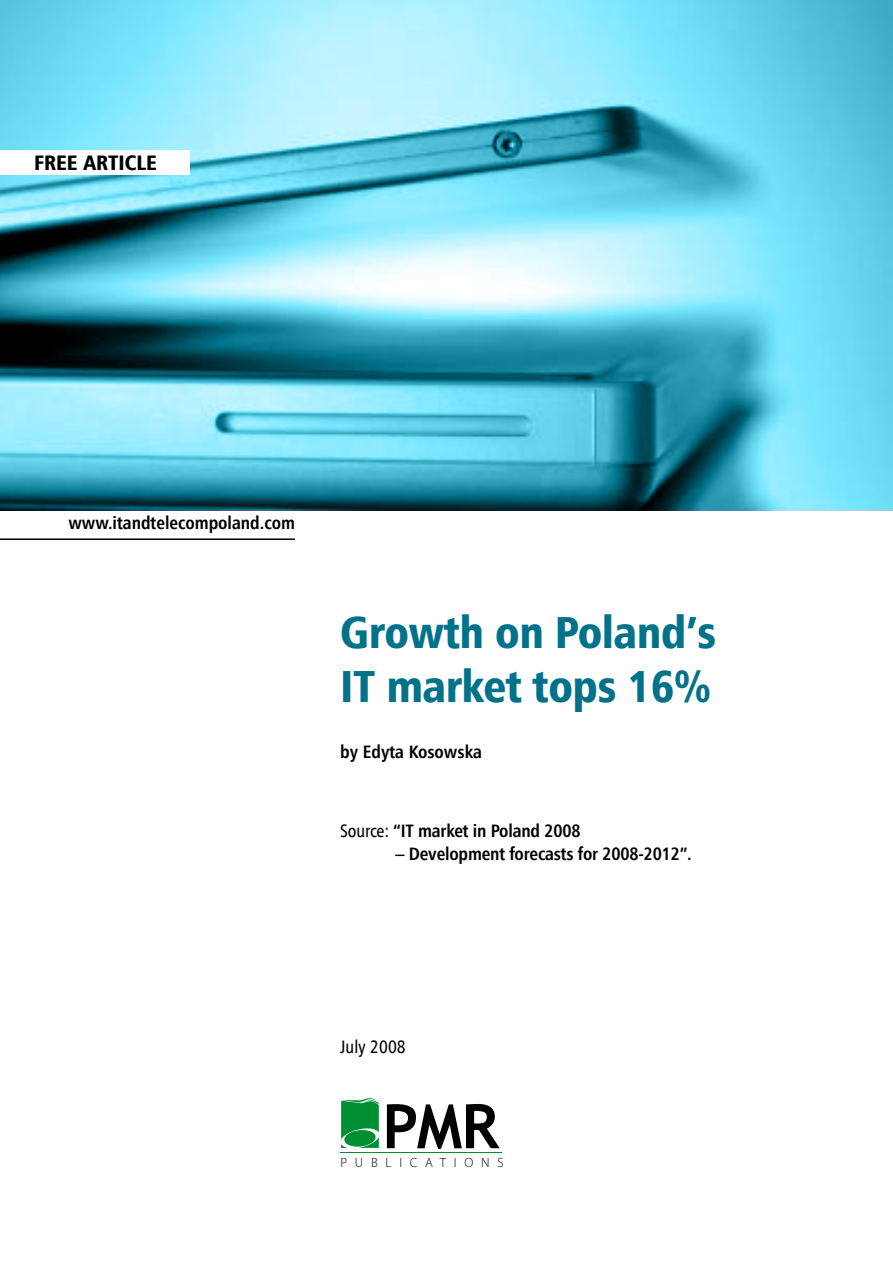
<style>
.page{position:relative;width:893px;height:1263px;background:#fff}
.page>*{position:absolute;margin:0;border:0;box-sizing:border-box;transform-origin:0 0}
.t1{font:700 61.2px "Trebuchet MS";color:#000}
.t2{font:45px/54px "Humnst 777 Blk Cn EU";letter-spacing:-.01em;color:#02728a}
.t3{font:21px "Humnst 777 Blk Cn EU";color:#000}
.t4{font:700 18px "Humnst 777 Cn EU";letter-spacing:-.01em;color:#000}
.t5{font:18px "Humnst 777 Cn EU";color:#000}
.t6{font:300 13.35px "Myriad Pro";letter-spacing:.58em;color:#000}
.s1{font-weight:400}
</style>
<div class="page">
<svg style="left:0;top:0;width:893px;height:510px;background:#69c3d7"></svg>
<hr style="left:341px;top:1152px;width:161px;height:1px;background:#008e32">
<svg style="left:341px;top:1098px;width:38px;height:50px;background:#259e50"></svg>
<hr style="left:0;top:538px;width:295px;height:2px;background:#000">
<div style="left:0;top:151px;width:190px;height:24px;background:#fff"></div>
<p class="t3" style="left:34px;top:150px;width:124px">FREE ARTICLE</p>
<p class="t4" style="left:68px;top:511px;width:228px">www.itandtelecompoland.com</p>
<h2 class="t2" style="left:340px;top:605px;width:378px">Growth on Poland’s<br>IT market tops 16%</h2>
<p class="t4" style="left:340px;top:740px;width:143px">by Edyta Kosowska</p>
<p class="t4" style="left:340px;top:819px;width:242px"><span class="s1">Source:</span> “IT market in Poland 2008</p>
<p class="t4" style="left:395px;top:842px;width:298px">– Development forecasts for 2008-2012”.</p>
<p class="t5" style="left:340px;top:1035px;width:67px">July 2008</p>
<h1 class="t1" style="left:382px;top:1087px;width:118px">PMR</h1>
<p class="t6" style="left:340px;top:1153px;width:165px">PUBLICATIONS</p>
</div>
